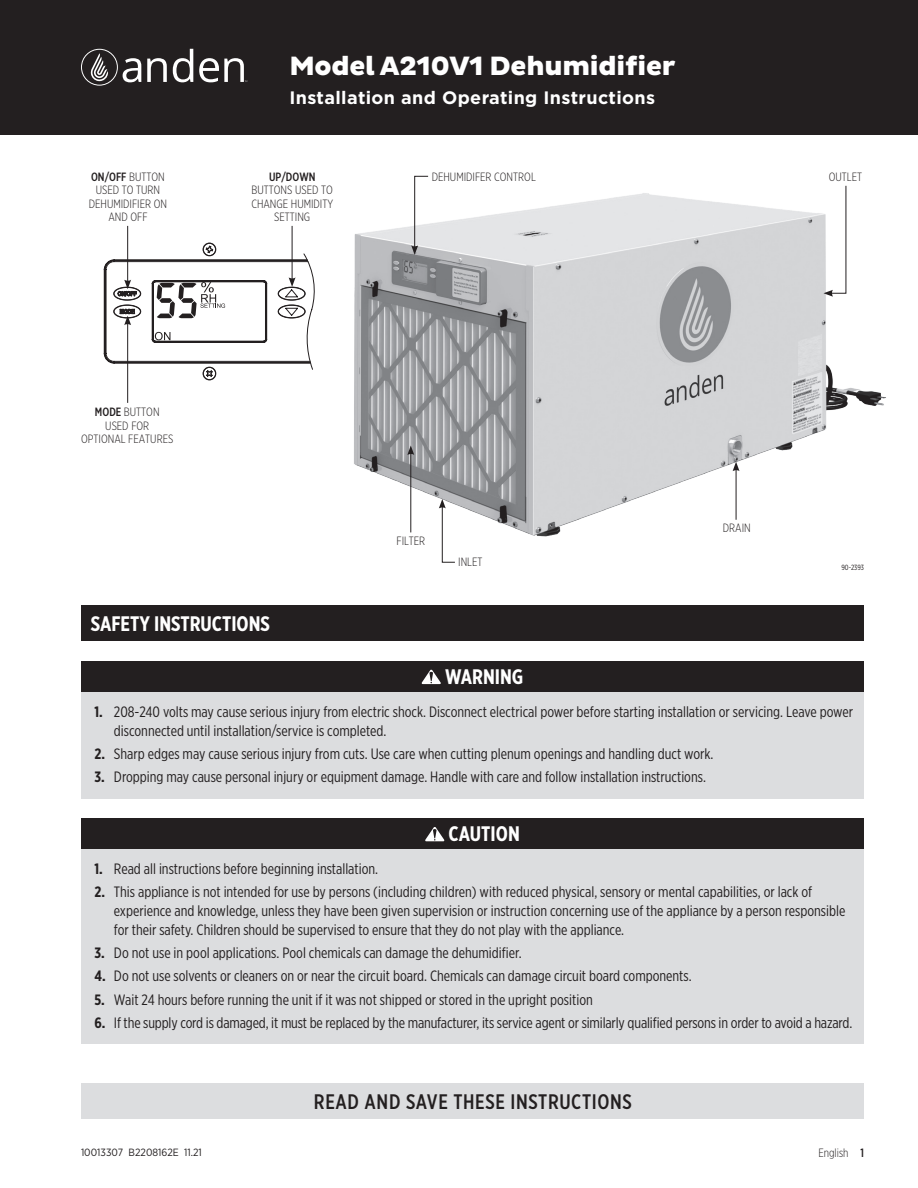
<style>
.page{position:relative;width:918px;height:1188px;background:#fff}
.page>*{position:absolute;margin:0;border:0;box-sizing:border-box;transform-origin:0 0}
.t1{font:800 27px "Pluto Sans";letter-spacing:-.01em;color:#fff}
.t2{font:700 21px "Gotham X Narrow";color:#fff}
.t3{font:500 21px "Gotham X Narrow";letter-spacing:.03em;color:#231f20}
.t4{font:700 18px "Gotham";letter-spacing:.02em;color:#fff}
.t5{font:15px/18.8px "Gotham X Narrow";color:#231f20}
.t6{font:300 12px/13.5px "Gotham X Narrow";color:#231f20;text-align:center}
.t7{font:500 12px "Gotham X Narrow";color:#231f20}
.t8{font:10.5px "Gotham Narrow";color:#231f20}
.t9{font:7.5px "Gotham X Narrow";color:#231f20}
.s1{font-weight:300}
.s2{font-weight:500}
.s3{font-weight:700}
</style>
<div class="page">
<img style="left:354px;top:193px;width:532px;height:344px">
<svg style="left:439px;top:499px;width:17px;height:64px"></svg>
<hr style="left:410px;top:453px;width:1px;height:79px;background:#231f20">
<svg style="left:407px;top:446px;width:7px;height:9px"></svg>
<hr style="left:736px;top:469px;width:1px;height:51px;background:#231f20">
<svg style="left:733px;top:462px;width:7px;height:9px"></svg>
<svg style="left:411px;top:176px;width:18px;height:79px"></svg>
<svg style="left:824px;top:185px;width:23px;height:112px"></svg>
<hr style="left:292px;top:226px;width:1px;height:54px;background:#231f20">
<hr style="left:127px;top:226px;width:1px;height:56px;background:#231f20">
<hr style="left:127px;top:323px;width:1px;height:80px;background:#231f20">
<svg style="left:104px;top:243px;width:211px;height:137px"></svg>
<div style="left:81px;top:606px;width:783px;height:35px;background:#231f20"></div>
<div style="left:81px;top:661px;width:783px;height:31px;background:#231f20"></div>
<div style="left:81px;top:692px;width:783px;height:106px;background:#dcdddf"></div>
<svg style="left:421px;top:669px;width:20px;height:15px"></svg>
<div style="left:81px;top:818px;width:783px;height:31px;background:#231f20"></div>
<div style="left:81px;top:849px;width:783px;height:195px;background:#dcdddf"></div>
<svg style="left:425px;top:827px;width:20px;height:14px"></svg>
<div style="left:81px;top:1084px;width:783px;height:35px;background:#dcdddf"></div>
<div style="left:0;top:0;width:918px;height:135px;background:#231f20"></div>
<svg style="left:81px;top:49px;width:60px;height:37px"></svg>
<svg style="left:147px;top:58px;width:20px;height:24px"></svg>
<svg style="left:173px;top:49px;width:20px;height:33px"></svg>
<svg style="left:199px;top:58px;width:48px;height:24px"></svg>
<h1 class="t1" style="left:289px;top:50px;width:387px">Model A210V1 Dehumidifier</h1>
<p class="t4" style="left:289px;top:86px;width:367px">Installation and Operating Instructions</p>
<p class="t7" style="left:91px;top:169px;width:75px">ON/OFF <span class="s1">BUTTON</span></p>
<p class="t6" style="left:432px;top:170px;width:106px">DEHUMIDIFER CONTROL</p>
<p class="t6" style="left:89px;top:183px;width:80px">USED TO TURN<br>DEHUMIDIFIER ON<br>AND OFF</p>
<p class="t7" style="left:269px;top:169px;width:48px">UP/DOWN</p>
<p class="t6" style="left:251px;top:183px;width:83px">BUTTONS USED TO<br>CHANGE HUMIDITY<br>SETTING</p>
<p class="t6" style="left:81px;top:405px;width:94px"><span class="s2">MODE</span> BUTTON<br>USED FOR<br>OPTIONAL FEATURES</p>
<h2 class="t2" style="left:91px;top:610px;width:181px">SAFETY INSTRUCTIONS</h2>
<p class="t6" style="left:397px;top:534px;width:30px">FILTER</p>
<p class="t6" style="left:458px;top:555px;width:26px">INLET</p>
<p class="t6" style="left:723px;top:521px;width:30px">DRAIN</p>
<p class="t6" style="left:829px;top:170px;width:35px">OUTLET</p>
<p class="t9" style="left:841px;top:563px;width:24px">90-2393</p>
<h2 class="t2" style="left:445px;top:664px;width:80px">WARNING</h2>
<p class="t5" style="left:114px;top:702px;width:741px;text-indent:-19px"><span class="s3">1.</span> 208-240 volts may cause serious injury from electric shock. Disconnect electrical power before starting installation or servicing. Leave power disconnected until installation/service is completed.</p>
<p class="t5" style="left:94px;top:744px;width:621px"><span class="s3">2.</span> Sharp edges may cause serious injury from cuts. Use care when cutting plenum openings and handling duct work.</p>
<p class="t5" style="left:94px;top:767px;width:613px"><span class="s3">3.</span> Dropping may cause personal injury or equipment damage. Handle with care and follow installation instructions.</p>
<h2 class="t2" style="left:449px;top:821px;width:73px">CAUTION</h2>
<p class="t5" style="left:94px;top:859px;width:285px"><span class="s3">1.</span> Read all instructions before beginning installation.</p>
<p class="t5" style="left:114px;top:882px;width:733px;text-indent:-19px"><span class="s3">2.</span> This appliance is not intended for use by persons (including children) with reduced physical, sensory or mental capabilities, or lack of experience and knowledge, unless they have been given supervision or instruction concerning use of the appliance by a person responsible for their safety. Children should be supervised to ensure that they do not play with the appliance.</p>
<p class="t5" style="left:94px;top:943px;width:429px"><span class="s3">3.</span> Do not use in pool applications. Pool chemicals can damage the dehumidifier.</p>
<p class="t5" style="left:94px;top:966px;width:599px"><span class="s3">4.</span> Do not use solvents or cleaners on or near the circuit board. Chemicals can damage circuit board components.</p>
<p class="t5" style="left:94px;top:990px;width:500px"><span class="s3">5.</span> Wait 24 hours before running the unit if it was not shipped or stored in the upright position</p>
<p class="t5" style="left:94px;top:1013px;width:759px"><span class="s3">6.</span> If the supply cord is damaged, it must be replaced by the manufacturer, its service agent or similarly qualified persons in order to avoid a hazard.</p>
<h2 class="t3" style="left:314px;top:1089px;width:319px">READ AND SAVE THESE INSTRUCTIONS</h2>
<p class="t8" style="left:81px;top:1146px;width:122px">10013307 B2208162E 11.21</p>
<p class="t6" style="left:818px;top:1146px;width:47px">English <span class="s2">1</span></p>
</div>
